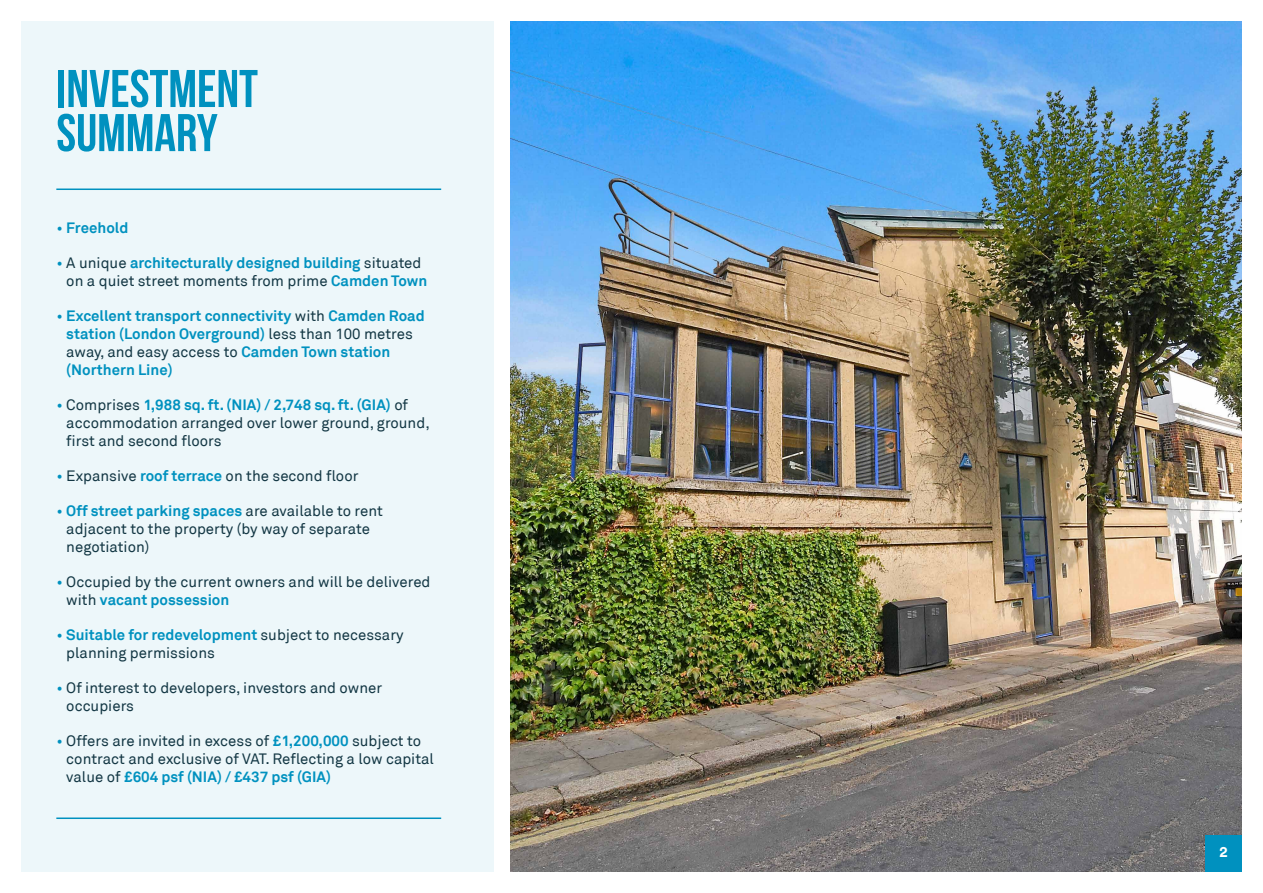
<style>
.page{position:relative;width:1263px;height:893px;background:#fff}
.page>*{position:absolute;margin:0;border:0;box-sizing:border-box;transform-origin:0 0}
.t1{font:700 52.95px/44.1px "Bebas Neue";color:#0091bf}
.t2{font:15px/18px "Akkurat";color:#133744}
.t3{font:700 15px/18px "Akkurat";color:#0091bf}
.t4{font:700 15px "Circular";color:#fff}
.s1{font-weight:400}
.s2{color:#0091bf}
.s3{font-weight:700;color:#0091bf}
.s4{font-weight:400;color:#133744}
</style>
<div class="page">
<div style="left:21px;top:21px;width:472px;height:851px;background:#edf7fa"></div>
<hr style="left:56px;top:189px;width:385px;height:1px;background:#0091bf">
<hr style="left:56px;top:817px;width:385px;height:2px;background:#0091bf">
<img style="left:510px;top:21px;width:732px;height:851px">
<div style="left:1205px;top:835px;width:37px;height:37px;background:#0091bf"></div>
<h1 class="t1" style="left:56px;top:66px;width:203px">INVESTMENT<br>SUMMARY</h1>
<p class="t3" style="left:56px;top:218px;width:74px"><span class="s1">•</span> Freehold</p>
<p class="t2" style="left:66px;top:254px;width:362px;text-indent:-10px"><span class="s2">•</span> A unique <span class="s3">architecturally designed building</span> situated on a quiet street moments from prime <span class="s3">Camden Town</span></p>
<p class="t3" style="left:66px;top:306px;width:360px;text-indent:-10px"><span class="s1">•</span> Excellent transport connectivity <span class="s4">with</span> Camden Road station (London Overground) <span class="s4">less than 100 metres away, and easy access to</span> Camden Town station (Northern Line)</p>
<p class="t2" style="left:66px;top:396px;width:365px;text-indent:-10px"><span class="s2">•</span> Comprises <span class="s3">1,988 sq. ft. (NIA) / 2,748 sq. ft. (GIA)</span> of accommodation arranged over lower ground, ground, first and second floors</p>
<p class="t2" style="left:56px;top:467px;width:304px"><span class="s2">•</span> Expansive <span class="s3">roof terrace</span> on the second floor</p>
<p class="t2" style="left:66px;top:502px;width:318px;text-indent:-10px"><span class="s2">•</span> <span class="s3">Off street parking spaces</span> are available to rent adjacent to the property (by way of separate negotiation)</p>
<p class="t2" style="left:66px;top:573px;width:366px;text-indent:-10px"><span class="s2">•</span> Occupied by the current owners and will be delivered with <span class="s3">vacant possession</span></p>
<p class="t2" style="left:66px;top:626px;width:339px;text-indent:-10px"><span class="s2">•</span> <span class="s3">Suitable for redevelopment</span> subject to necessary planning permissions</p>
<p class="t2" style="left:66px;top:679px;width:317px;text-indent:-10px"><span class="s2">•</span> Of interest to developers, investors and owner occupiers</p>
<p class="t2" style="left:66px;top:732px;width:369px;text-indent:-10px"><span class="s2">•</span> Offers are invited in excess of <span class="s3">£1,200,000</span> subject to contract and exclusive of VAT. Reflecting a low capital value of <span class="s3">£604 psf (NIA) / £437 psf (GIA)</span></p>
<p class="t4" style="left:1219px;top:842px;width:10px">2</p>
</div>
